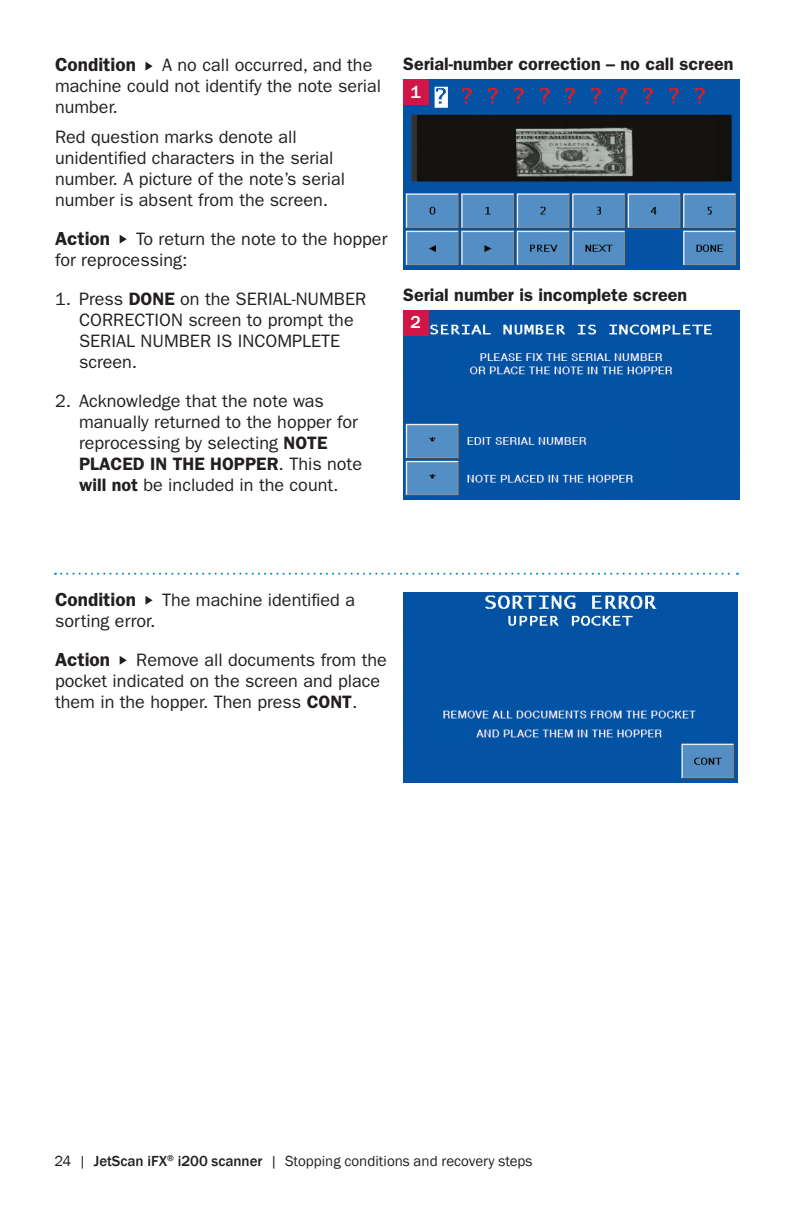
<style>
.page{position:relative;width:792px;height:1224px;background:#fff}
.page>*{position:absolute;margin:0;border:0;box-sizing:border-box;transform-origin:0 0}
.t1{font:600 19px "ITC Franklin Gothic Std";color:#231f20}
.t2{font:18px/21px "ITC Franklin Gothic Std";color:#231f20}
.t3{font:600 18px "ITC Franklin Gothic Std";color:#231f20}
.t4{font:500 18px "ITC Franklin Gothic Std";color:#fff}
.t5{font:15px "Franklin Gothic";color:#231f20}
.s1{font-weight:600}
.s2{font-weight:500}
</style>
<div class="page">
<svg style="left:55px;top:573px;width:683px;height:2px"></svg>
<svg style="left:145px;top:62px;width:8px;height:9px"></svg>
<svg style="left:120px;top:235px;width:7px;height:9px"></svg>
<svg style="left:145px;top:596px;width:8px;height:9px"></svg>
<svg style="left:120px;top:656px;width:7px;height:9px"></svg>
<img style="left:403px;top:80px;width:336px;height:189px">
<img style="left:403px;top:310px;width:336px;height:190px">
<img style="left:403px;top:593px;width:335px;height:189px">
<div style="left:403px;top:80px;width:25px;height:25px;background:#d21446"></div>
<div style="left:403px;top:310px;width:25px;height:25px;background:#d21446"></div>
<p class="t1" style="left:55px;top:53px;width:82px">Condition</p>
<p class="t2" style="left:55px;top:54px;width:328px;text-indent:107px">A no call occurred, and the machine could not identify the note serial number.</p>
<p class="t2" style="left:55px;top:126px;width:292px">Red question marks denote all unidentified characters in the serial number. A picture of the note’s serial number is absent from the screen.</p>
<p class="t1" style="left:55px;top:227px;width:57px">Action</p>
<p class="t2" style="left:55px;top:228px;width:334px;text-indent:81px">To return the note to the hopper for reprocessing:</p>
<p class="t2" style="left:79px;top:288px;width:289px;text-indent:-24px">1. Press <span class="s1">DONE</span> on the SERIAL-NUMBER<br>CORRECTION screen to prompt the<br>SERIAL NUMBER IS INCOMPLETE screen.</p>
<p class="t2" style="left:79px;top:390px;width:285px;text-indent:-24px">2. Acknowledge that the note was manually returned to the hopper for reprocessing by selecting <span class="s1">NOTE<br>PLACED IN THE HOPPER</span>. This note <span class="s1">will not</span> be included in the count.</p>
<p class="t3" style="left:403px;top:53px;width:332px">Serial-number correction – no call screen</p>
<p class="t4" style="left:411px;top:82px;width:12px">1</p>
<p class="t3" style="left:403px;top:284px;width:286px">Serial number is incomplete screen</p>
<p class="t4" style="left:411px;top:312px;width:12px">2</p>
<p class="t1" style="left:55px;top:588px;width:82px">Condition</p>
<p class="t2" style="left:162px;top:589px;width:194px">The machine identified a</p>
<p class="t2" style="left:55px;top:610px;width:102px">sorting error.</p>
<p class="t1" style="left:55px;top:648px;width:57px">Action</p>
<p class="t2" style="left:55px;top:649px;width:333px;text-indent:81px">Remove all documents from the pocket indicated on the screen and place them in the hopper. Then press <span class="s1">CONT</span>.</p>
<p class="t5" style="left:54px;top:1152px;width:480px">24 | <span class="s2">JetScan iFX</span><sup>®</sup> <span class="s2">i200 scanner</span> | Stopping conditions and recovery steps</p>
</div>
